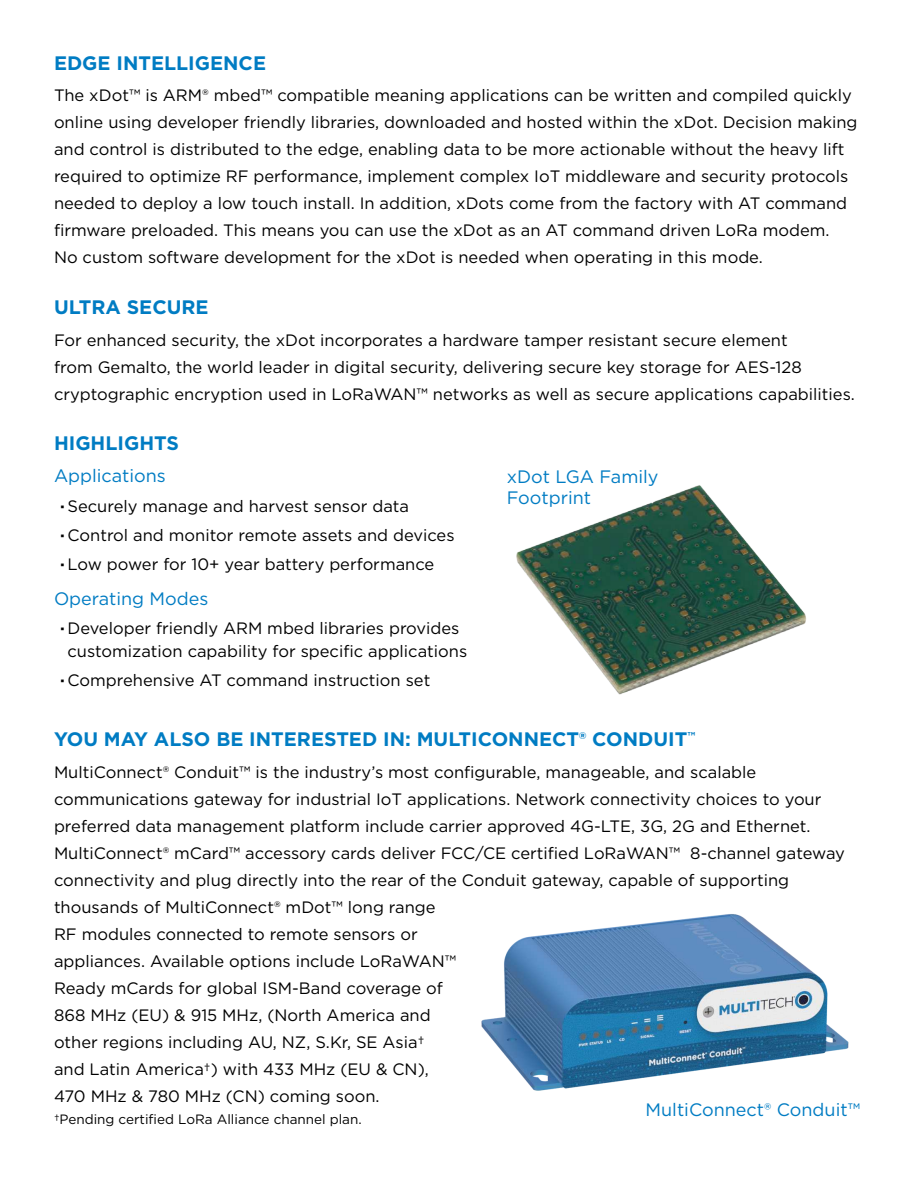
<style>
.page{position:relative;width:918px;height:1188px;background:#fff}
.page>*{position:absolute;margin:0;border:0;box-sizing:border-box;transform-origin:0 0}
.t1{font:700 19.5px "Gotham";color:#007cc3}
.t2{font:18px/21.6px "Gotham";color:#007cc3}
.t3{font:16.5px/27px "Gotham";color:#000}
.t4{font:13.5px "Gotham";color:#000}
.s1{font-weight:700}
</style>
<div class="page">
<img style="left:516px;top:485px;width:291px;height:210px">
<img style="left:481px;top:914px;width:368px;height:177px">
<p class="t1" style="left:54px;top:54px;width:214px">EDGE INTELLIGENCE</p>
<p class="t3" style="left:54px;top:82px;width:805px">The xDot™ is ARM® mbed™ compatible meaning applications can be written and compiled quickly online using developer friendly libraries, downloaded and hosted within the xDot. Decision making and control is distributed to the edge, enabling data to be more actionable without the heavy lift required to optimize RF performance, implement complex IoT middleware and security protocols needed to deploy a low touch install. In addition, xDots come from the factory with AT command firmware preloaded. This means you can use the xDot as an AT command driven LoRa modem.<br>No custom software development for the xDot is needed when operating in this mode.</p>
<p class="t1" style="left:54px;top:299px;width:156px">ULTRA SECURE</p>
<p class="t3" style="left:54px;top:327px;width:802px">For enhanced security, the xDot incorporates a hardware tamper resistant secure element<br>from Gemalto, the world leader in digital security, delivering secure key storage for AES-128 cryptographic encryption used in LoRaWAN™ networks as well as secure applications capabilities.</p>
<p class="t1" style="left:54px;top:434px;width:127px">HIGHLIGHTS</p>
<p class="t2" style="left:54px;top:466px;width:113px">Applications</p>
<p class="t3" style="left:60px;top:492px;width:396px;line-height:29.2px"><span class="s1">·</span> Securely manage and harvest sensor data<br><span class="s1">·</span> Control and monitor remote assets and devices <span class="s1">·</span> Low power for 10+ year battery performance</p>
<p class="t2" style="left:54px;top:589px;width:156px">Operating Modes</p>
<p class="t3" style="left:60px;top:618px;width:409px;line-height:22.5px;text-align:center"><span class="s1">·</span> Developer friendly ARM mbed libraries provides customization capability for specific applications</p>
<p class="t3" style="left:60px;top:668px;width:372px"><span class="s1">·</span> Comprehensive AT command instruction set</p>
<p class="t2" style="left:507px;top:467px;width:153px">xDot LGA Family<br>Footprint</p>
<p class="t1" style="left:54px;top:731px;width:643px">YOU MAY ALSO BE INTERESTED IN: MULTICONNECT® CONDUIT<sup>™</sup></p>
<p class="t3" style="left:54px;top:759px;width:792px">MultiConnect® Conduit™ is the industry’s most configurable, manageable, and scalable communications gateway for industrial IoT applications. Network connectivity choices to your preferred data management platform include carrier approved 4G-LTE, 3G, 2G and Ethernet.<br>MultiConnect® mCard™ accessory cards deliver FCC/CE certified LoRaWAN™ 8-channel gateway connectivity and plug directly into the rear of the Conduit gateway, capable of supporting thousands of MultiConnect® mDot™ long range<br>RF modules connected to remote sensors or<br>appliances. Available options include LoRaWAN™<br>Ready mCards for global ISM-Band coverage of<br>868 MHz (EU) &amp; 915 MHz, (North America and<br>other regions including AU, NZ, S.Kr, SE Asia†<br>and Latin America†) with 433 MHz (EU &amp; CN),<br>470 MHz &amp; 780 MHz (CN) coming soon.</p>
<p class="t4" style="left:54px;top:1114px;width:309px">†Pending certified LoRa Alliance channel plan.</p>
<p class="t2" style="left:646px;top:1099px;width:216px">MultiConnect® Conduit™</p>
</div>
